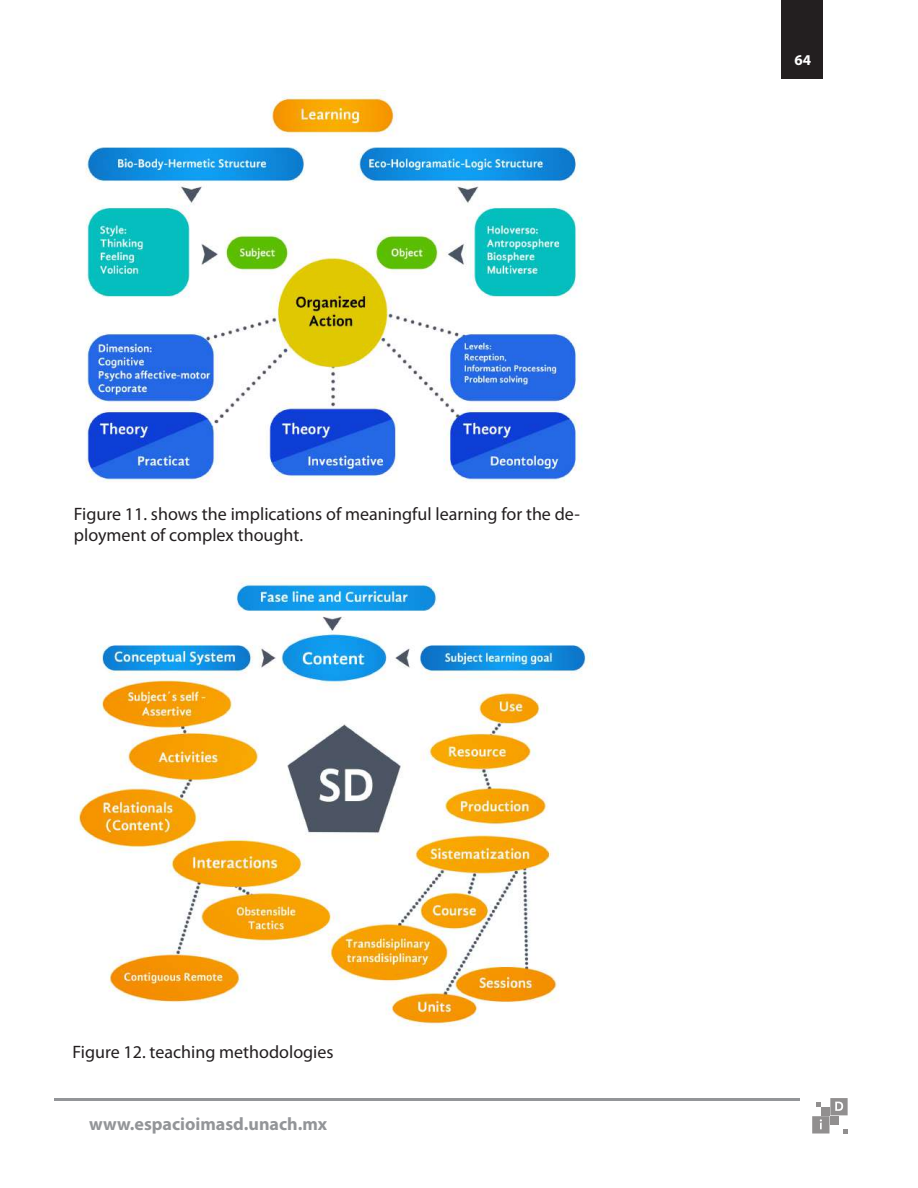
<style>
.page{position:relative;width:918px;height:1188px;background:#fff}
.page>*{position:absolute;margin:0;border:0;box-sizing:border-box;transform-origin:0 0}
.t1{font:18px/21.6px "Myriad Pro";color:#231f20}
.t2{font:700 18px "Myriad Pro";color:#939598}
.t3{font:700 15px "Myriad Pro";color:#fff}
</style>
<div class="page">
<div style="left:782px;top:0;width:41px;height:78px;background:#231f20"></div>
<hr style="left:54px;top:1098px;width:745px;height:3px;background:#939598">
<svg style="left:812px;top:1098px;width:36px;height:36px"></svg>
<img style="left:85px;top:90px;width:497px;height:392px">
<img style="left:78px;top:576px;width:513px;height:450px">
<p class="t1" style="left:74px;top:502px;width:508px">Figure 11. shows the implications of meaningful learning for the de&shy;ployment of complex thought.</p>
<p class="t1" style="left:73px;top:1040px;width:263px">Figure 12. teaching methodologies</p>
<p class="t2" style="left:89px;top:1112px;width:240px">www.espacioimasd.unach.mx</p>
<p class="t3" style="left:795px;top:50px;width:18px">64</p>
</div>
